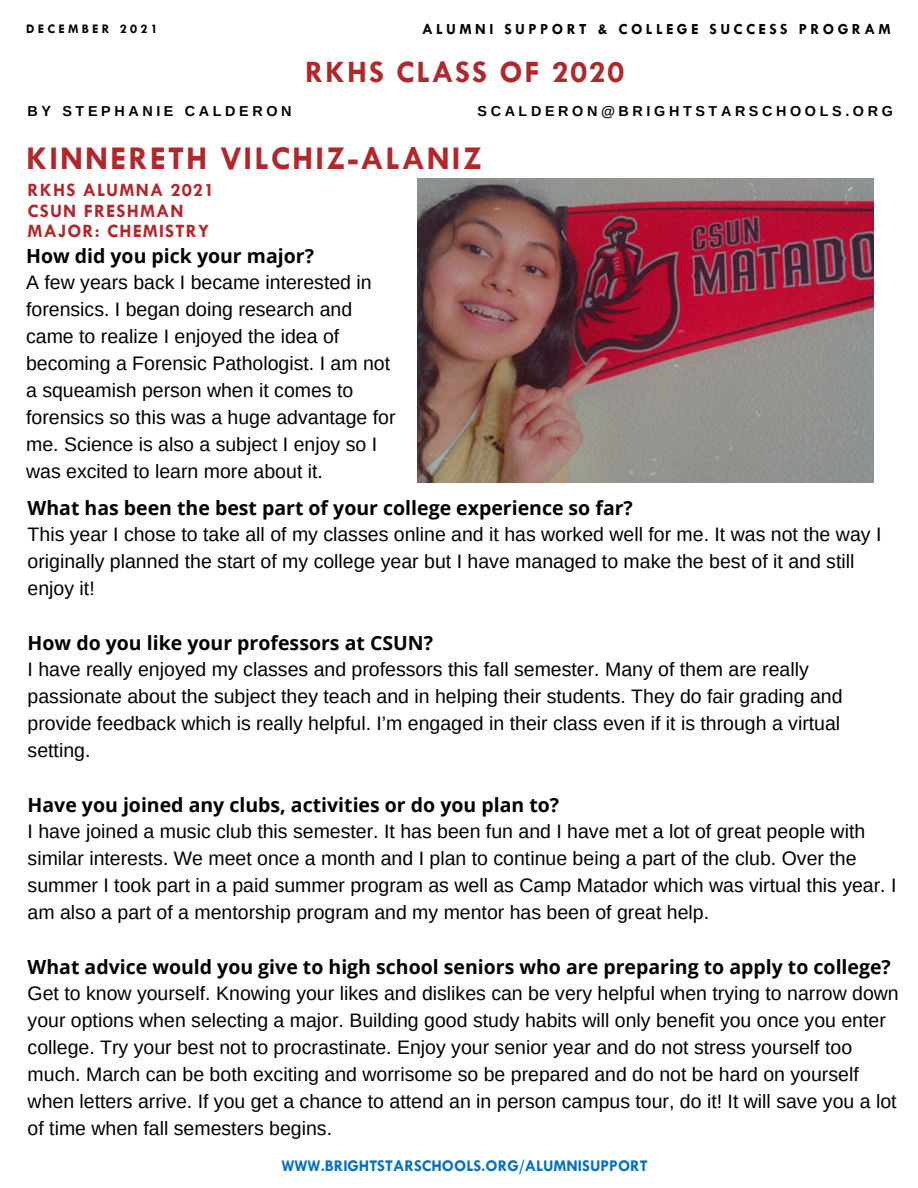
<style>
.page{position:relative;width:918px;height:1188px;background:#fff}
.page>*{position:absolute;margin:0;border:0;box-sizing:border-box;transform-origin:0 0}
.t1{font:700 33.6px "Tw Cen";letter-spacing:.06em;color:#af282c}
.t2{font:700 31.5px "Tw Cen";letter-spacing:.06em;color:#af282c}
.t3{font:19.5px/27px "Arimo";color:#000}
.t4{font:700 19.5px "Open Sans";color:#000}
.t5{font:700 19.05px "Tw Cen";letter-spacing:.06em;color:#af282c}
.t6{font:700 16.5px "Tw Cen";color:#0370ba}
.t7{font:700 15.6px "Tw Cen";letter-spacing:.22em;color:#000}
.t8{font:700 14.4px "Arimo";letter-spacing:.25em;color:#000}
.t9{font:700 13.2px "Tw Cen";letter-spacing:.25em;color:#000}
</style>
<div class="page">
<img style="left:417px;top:178px;width:457px;height:304px">
<p class="t9" style="left:26px;top:22px;width:133px">DECEMBER 2021</p>
<p class="t7" style="left:422px;top:20px;width:470px">ALUMNI SUPPORT &amp; COLLEGE SUCCESS PROGRAM</p>
<p class="t2" style="left:305px;top:56px;width:321px">RKHS CLASS OF 2020</p>
<p class="t8" style="left:28px;top:103px;width:265px">BY STEPHANIE CALDERON</p>
<p class="t8" style="left:477px;top:103px;width:417px">SCALDERON@BRIGHTSTARSCHOOLS.ORG</p>
<p class="t1" style="left:26px;top:140px;width:458px">KINNERETH VILCHIZ-ALANIZ</p>
<p class="t5" style="left:28px;top:179px;width:188px">RKHS ALUMNA 2021</p>
<p class="t5" style="left:28px;top:200px;width:157px">CSUN FRESHMAN</p>
<p class="t5" style="left:28px;top:221px;width:183px">MAJOR: CHEMISTRY</p>
<p class="t4" style="left:26px;top:242px;width:289px">How did you pick your major?</p>
<p class="t3" style="left:26px;top:269px;width:371px">A few years back I became interested in forensics. I began doing research and came to realize I enjoyed the idea of becoming a Forensic Pathologist. I am not a squeamish person when it comes to forensics so this was a huge advantage for me. Science is also a subject I enjoy so I was excited to learn more about it.</p>
<p class="t4" style="left:28px;top:495px;width:607px">What has been the best part of your college experience so far?</p>
<p class="t3" style="left:28px;top:521px;width:855px">This year I chose to take all of my classes online and it has worked well for me. It was not the way I originally planned the start of my college year but I have managed to make the best of it and still enjoy it!</p>
<p class="t4" style="left:28px;top:630px;width:407px">How do you like your professors at CSUN?</p>
<p class="t3" style="left:28px;top:656px;width:816px">I have really enjoyed my classes and professors this fall semester. Many of them are really passionate about the subject they teach and in helping their students. They do fair grading and provide feedback which is really helpful. I’m engaged in their class even if it is through a virtual setting.</p>
<p class="t4" style="left:28px;top:792px;width:533px">Have you joined any clubs, activities or do you plan to?</p>
<p class="t3" style="left:28px;top:818px;width:870px">I have joined a music club this semester. It has been fun and I have met a lot of great people with similar interests. We meet once a month and I plan to continue being a part of the club. Over the summer I took part in a paid summer program as well as Camp Matador which was virtual this year. I am also a part of a mentorship program and my mentor has been of great help.</p>
<p class="t4" style="left:28px;top:954px;width:865px">What advice would you give to high school seniors who are preparing to apply to college?</p>
<p class="t3" style="left:28px;top:980px;width:873px">Get to know yourself. Knowing your likes and dislikes can be very helpful when trying to narrow down your options when selecting a major. Building good study habits will only benefit you once you enter college. Try your best not to procrastinate. Enjoy your senior year and do not stress yourself too much. March can be both exciting and worrisome so be prepared and do not be hard on yourself when letters arrive. If you get a chance to attend an in person campus tour, do it! It will save you a lot of time when fall semesters begins.</p>
<p class="t6" style="left:282px;top:1157px;width:368px">WWW.BRIGHTSTARSCHOOLS.ORG/ALUMNISUPPORT</p>
</div>
